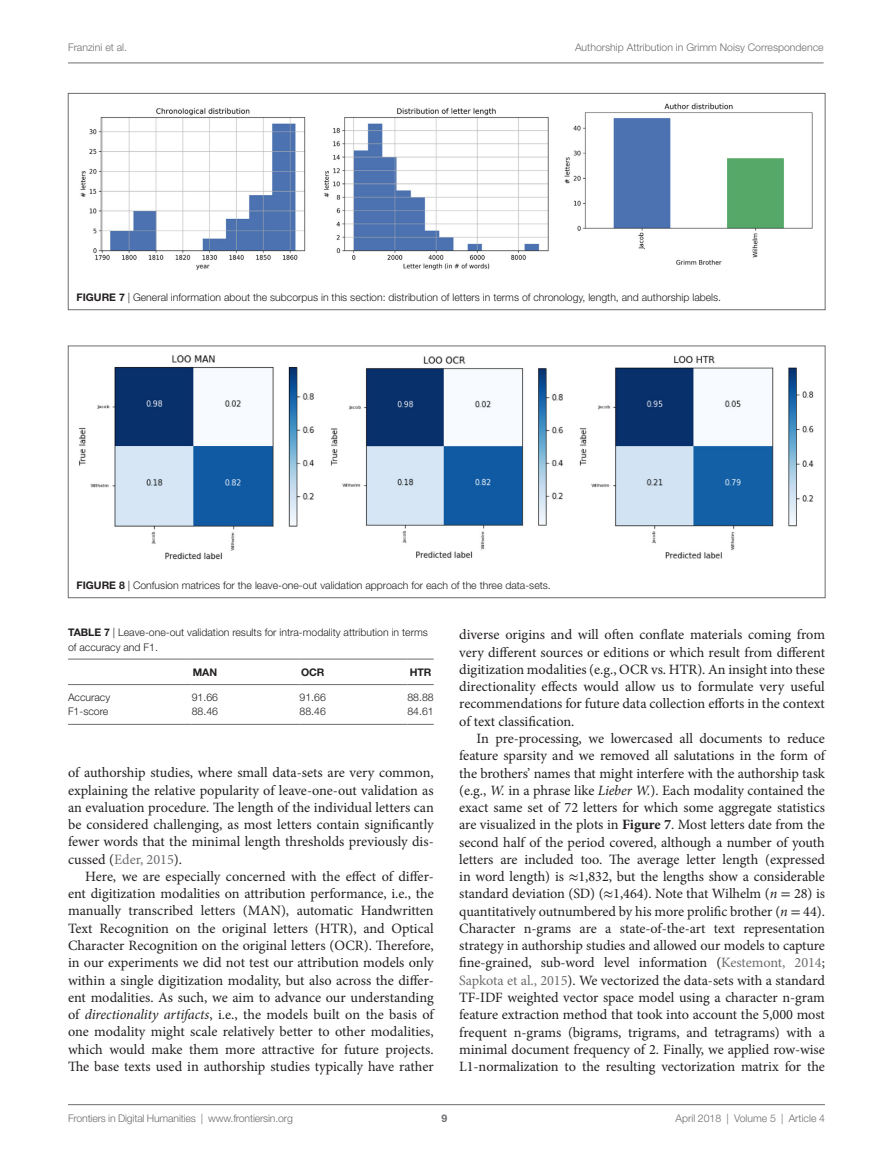
<style>
.page{position:relative;width:893px;height:1170px;background:#fff}
.page>*{position:absolute;margin:0;border:0;box-sizing:border-box;transform-origin:0 0}
.t1{font:14.25px/17.2px "Minion Pro";color:#231f20;text-align:justify}
.t2{font:300 10.5px/14.2px "Helvetica Neue LT Std";color:#231f20}
.t3{font:300 10.5px "Helvetica Neue LT Std";color:#6c6d70}
.t4{font:700 10.5px "Helvetica Neue LT Std";color:#231f20}
.t5{font:700 10.5px "Helvetica Neue LT Std";color:#6c6d70}
.s1{font-weight:700}
.s2{color:#6c6d70}
.s3{font-style:italic}
.s4{font-family:"STIX General"}
</style>
<div class="page">
<hr style="left:68px;top:658px;width:124px;height:1px;background:#6c6d70">
<hr style="left:68px;top:684px;width:124px;height:1px;background:#6c6d70">
<hr style="left:192px;top:658px;width:108px;height:1px;background:#6c6d70">
<hr style="left:192px;top:684px;width:108px;height:1px;background:#6c6d70">
<hr style="left:300px;top:658px;width:107px;height:1px;background:#6c6d70">
<hr style="left:300px;top:684px;width:107px;height:1px;background:#6c6d70">
<svg style="left:407px;top:658px;width:27px;height:1px"></svg>
<svg style="left:407px;top:684px;width:27px;height:1px"></svg>
<hr style="left:68px;top:724px;width:124px;height:1px;background:#6c6d70">
<hr style="left:192px;top:724px;width:108px;height:1px;background:#6c6d70">
<hr style="left:300px;top:724px;width:107px;height:1px;background:#6c6d70">
<svg style="left:407px;top:724px;width:27px;height:1px"></svg>
<img style="left:79px;top:355px;width:735px;height:204px">
<div style="left:68px;top:346px;width:757px;height:252px;border:1px solid #6c6d70"></div>
<img style="left:80px;top:103px;width:733px;height:167px">
<div style="left:68px;top:93px;width:757px;height:217px;border:1px solid #6c6d70"></div>
<hr style="left:68px;top:1104px;width:757px;height:1px;background:#6c6d70">
<hr style="left:68px;top:63px;width:756px;height:1px;background:#6c6d70">
<p class="t3" style="left:68px;top:41px;width:61px">Franzini et al.</p>
<p class="t3" style="left:575px;top:41px;width:250px">Authorship Attribution in Grimm Noisy Correspondence</p>
<p class="t2" style="left:77px;top:290px;width:646px"><span class="s1">FIGURE 7</span> | General information about the subcorpus in this section: distribution of letters in terms of chronology, length, and authorship labels.</p>
<p class="t2" style="left:77px;top:578px;width:476px"><span class="s1">FIGURE 8</span> | Confusion matrices for the leave-one-out validation approach for each of the three data-sets.</p>
<p class="t2" style="left:68px;top:625px;width:361px"><span class="s1">TABLE 7</span> | Leave-one-out validation results for intra-modality attribution in terms of accuracy and F1.</p>
<p class="t4" style="left:193px;top:665px;width:18px">MAN</p>
<p class="t4" style="left:301px;top:665px;width:17px">OCR</p>
<p class="t4" style="left:410px;top:665px;width:22px">HTR</p>
<p class="t2" style="left:68px;top:690px;width:44px">Accuracy</p>
<p class="t2" style="left:192px;top:690px;width:28px">91.66</p>
<p class="t2" style="left:300px;top:690px;width:28px">91.66</p>
<p class="t2" style="left:407px;top:690px;width:28px">88.88</p>
<p class="t2" style="left:68px;top:704px;width:42px">F1-score</p>
<p class="t2" style="left:192px;top:704px;width:28px">88.46</p>
<p class="t2" style="left:300px;top:704px;width:28px">88.46</p>
<p class="t2" style="left:407px;top:704px;width:28px">84.61</p>
<p class="t1" style="left:68px;top:764px;width:367px">of authorship studies, where small data-sets are very common, explaining the relative popularity of leave-one-out validation as an evaluation procedure. The length of the individual letters can be considered challenging, as most letters contain significantly fewer words that the minimal length thresholds previously dis&shy;cussed (<span class="s2">Eder, 2015</span>).</p>
<p class="t1" style="left:68px;top:867px;width:367px;text-indent:17px">Here, we are especially concerned with the effect of differ&shy;ent digitization modalities on attribution performance, i.e., the manually transcribed letters (MAN), automatic Handwritten Text Recognition on the original letters (HTR), and Optical Character Recognition on the original letters (OCR). Therefore, in our experiments we did not test our attribution models only within a single digitization modality, but also across the differ&shy;ent modalities. As such, we aim to advance our understanding of <span class="s3">directionality artifacts</span>, i.e., the models built on the basis of one modality might scale relatively better to other modalities, which would make them more attractive for future projects.<br>The base texts used in authorship studies typically have rather</p>
<p class="t1" style="left:459px;top:626px;width:367px">diverse origins and will often conflate materials coming from very different sources or editions or which result from different digitization modalities (e.g., OCR vs. HTR). An insight into these directionality effects would allow us to formulate very useful recommendations for future data collection efforts in the context of text classification.</p>
<p class="t1" style="left:459px;top:729px;width:367px;text-indent:17px">In pre-processing, we lowercased all documents to reduce feature sparsity and we removed all salutations in the form of the brothers’ names that might interfere with the authorship task (e.g., <span class="s3">W.</span> in a phrase like <span class="s3">Lieber W.</span>). Each modality contained the exact same set of 72 letters for which some aggregate statistics are visualized in the plots in <span class="s1">Figure 7</span>. Most letters date from the second half of the period covered, although a number of youth letters are included too. The average letter length (expressed in word length) is <span class="s4">≈</span>1,832, but the lengths show a considerable standard deviation (SD) (<span class="s4">≈</span>1,464). Note that Wilhelm (<span class="s3">n</span> <span class="s4">=</span> 28) is quantitatively outnumbered by his more prolific brother (<span class="s3">n</span> <span class="s4">=</span> 44).<br>Character n-grams are a state-of-the-art text representation strategy in authorship studies and allowed our models to capture fine-grained, sub-word level information (<span class="s2">Kestemont, 2014</span>; <span class="s2">Sapkota et al., 2015</span>). We vectorized the data-sets with a standard TF-IDF weighted vector space model using a character n-gram feature extraction method that took into account the 5,000 most frequent n-grams (bigrams, trigrams, and tetragrams) with a minimal document frequency of 2. Finally, we applied row-wise L1-normalization to the resulting vectorization matrix for the</p>
<p class="t3" style="left:68px;top:1111px;width:226px">Frontiers in Digital Humanities | www.frontiersin.org</p>
<p class="t3" style="left:675px;top:1111px;width:151px">April 2018 | Volume 5 | Article 4</p>
<p class="t5" style="left:441px;top:1111px;width:7px">9</p>
</div>
